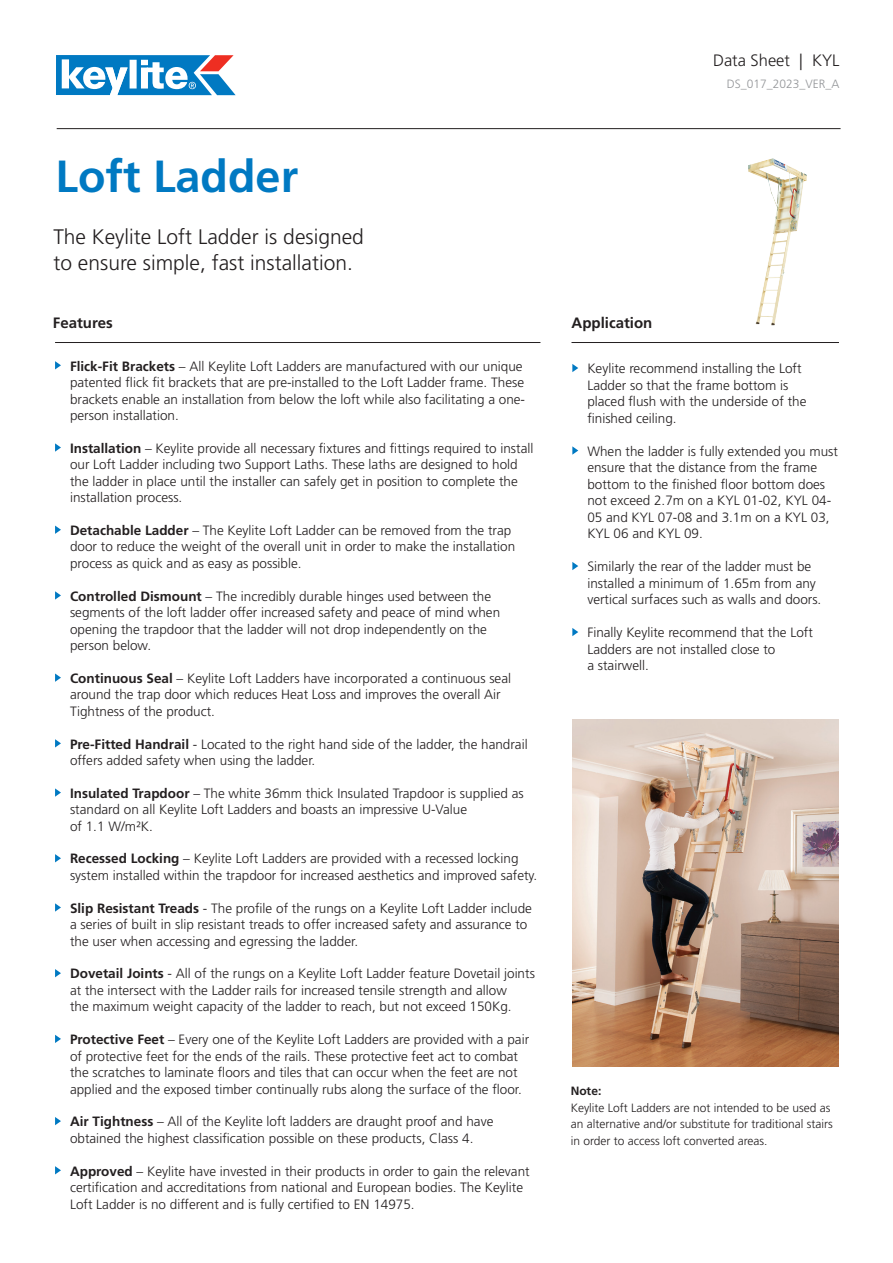
<style>
.page{position:relative;width:893px;height:1263px;background:#fff}
.page>*{position:absolute;margin:0;border:0;box-sizing:border-box;transform-origin:0 0}
.t1{font:700 45px "Frutiger LT Std";color:#0079c2}
.t2{font:300 21px/25.2px "Frutiger LT Std";color:#231f20}
.t3{font:300 16.5px "Frutiger LT Std";color:#231f20}
.t4{font:700 15px "Frutiger LT Std";color:#231f20}
.t5{font:300 13.5px/16.5px "Frutiger LT Std";color:#231f20}
.t6{font:300 12px/16.5px "Frutiger LT Std";color:#231f20}
.t7{font:300 12px "Frutiger LT Std";color:#939598}
.t8{font:700 12px "Frutiger LT Std";color:#231f20}
.s1{font-weight:700}
</style>
<div class="page">
<svg style="left:55px;top:361px;width:6px;height:8px"></svg>
<svg style="left:55px;top:443px;width:6px;height:9px"></svg>
<svg style="left:55px;top:526px;width:6px;height:8px"></svg>
<svg style="left:55px;top:591px;width:6px;height:9px"></svg>
<svg style="left:55px;top:673px;width:6px;height:9px"></svg>
<svg style="left:55px;top:739px;width:6px;height:8px"></svg>
<svg style="left:55px;top:788px;width:6px;height:9px"></svg>
<svg style="left:55px;top:854px;width:6px;height:8px"></svg>
<svg style="left:55px;top:903px;width:6px;height:9px"></svg>
<svg style="left:55px;top:969px;width:6px;height:8px"></svg>
<svg style="left:55px;top:1035px;width:6px;height:8px"></svg>
<svg style="left:55px;top:1117px;width:6px;height:8px"></svg>
<svg style="left:55px;top:1166px;width:6px;height:8px"></svg>
<svg style="left:572px;top:364px;width:6px;height:8px"></svg>
<svg style="left:572px;top:446px;width:6px;height:9px"></svg>
<svg style="left:572px;top:562px;width:6px;height:8px"></svg>
<svg style="left:572px;top:628px;width:6px;height:8px"></svg>
<img style="left:572px;top:719px;width:267px;height:348px">
<hr style="left:55px;top:342px;width:485px;height:1px;background:#231f20">
<hr style="left:571px;top:342px;width:268px;height:1px;background:#231f20">
<img style="left:748px;top:158px;width:59px;height:167px">
<svg style="left:56px;top:55px;width:180px;height:40px"></svg>
<hr style="left:57px;top:128px;width:784px;height:1px;background:#231f20">
<p class="t3" style="left:713px;top:51px;width:128px">Data Sheet | KYL</p>
<h1 class="t1" style="left:56px;top:150px;width:244px">Loft Ladder</h1>
<h2 class="t2" style="left:53px;top:225px;width:312px">The Keylite Loft Ladder is designed to ensure simple, fast installation.</h2>
<p class="t4" style="left:53px;top:314px;width:61px">Features</p>
<p class="t4" style="left:571px;top:314px;width:82px">Application</p>
<p class="t7" style="left:727px;top:78px;width:114px">DS_017_2023_VER_A</p>
<p class="t5" style="left:70px;top:358px;width:457px"><span class="s1">Flick-Fit Brackets</span> – All Keylite Loft Ladders are manufactured with our unique patented flick fit brackets that are pre-installed to the Loft Ladder frame. These brackets enable an installation from below the loft while also facilitating a one&shy;person installation.</p>
<p class="t5" style="left:70px;top:440px;width:465px"><span class="s1">Installation</span> – Keylite provide all necessary fixtures and fittings required to install our Loft Ladder including two Support Laths. These laths are designed to hold the ladder in place until the installer can safely get in position to complete the installation process.</p>
<p class="t5" style="left:70px;top:522px;width:447px"><span class="s1">Detachable Ladder</span> – The Keylite Loft Ladder can be removed from the trap door to reduce the weight of the overall unit in order to make the installation process as quick and as easy as possible.</p>
<p class="t5" style="left:70px;top:588px;width:432px"><span class="s1">Controlled Dismount</span> – The incredibly durable hinges used between the segments of the loft ladder offer increased safety and peace of mind when opening the trapdoor that the ladder will not drop independently on the person below.</p>
<p class="t5" style="left:70px;top:670px;width:443px"><span class="s1">Continuous Seal</span> – Keylite Loft Ladders have incorporated a continuous seal around the trap door which reduces Heat Loss and improves the overall Air<br>Tightness of the product.</p>
<p class="t5" style="left:70px;top:736px;width:459px"><span class="s1">Pre-Fitted Handrail</span> - Located to the right hand side of the ladder, the handrail offers added safety when using the ladder.</p>
<p class="t5" style="left:70px;top:785px;width:455px"><span class="s1">Insulated Trapdoor</span> – The white 36mm thick Insulated Trapdoor is supplied as standard on all Keylite Loft Ladders and boasts an impressive U-Value<br>of 1.1 W/m²K.</p>
<p class="t5" style="left:70px;top:851px;width:469px"><span class="s1">Recessed Locking</span> – Keylite Loft Ladders are provided with a recessed locking system installed within the trapdoor for increased aesthetics and improved safety.</p>
<p class="t5" style="left:70px;top:900px;width:463px"><span class="s1">Slip Resistant Treads</span> - The profile of the rungs on a Keylite Loft Ladder include a series of built in slip resistant treads to offer increased safety and assurance to the user when accessing and egressing the ladder.</p>
<p class="t5" style="left:70px;top:966px;width:466px"><span class="s1">Dovetail Joints</span> - All of the rungs on a Keylite Loft Ladder feature Dovetail joints at the intersect with the Ladder rails for increased tensile strength and allow<br>the maximum weight capacity of the ladder to reach, but not exceed 150Kg.</p>
<p class="t5" style="left:70px;top:1031px;width:461px"><span class="s1">Protective Feet</span> – Every one of the Keylite Loft Ladders are provided with a pair of protective feet for the ends of the rails. These protective feet act to combat the scratches to laminate floors and tiles that can occur when the feet are not applied and the exposed timber continually rubs along the surface of the floor.</p>
<p class="t5" style="left:70px;top:1113px;width:425px"><span class="s1">Air Tightness</span> – All of the Keylite loft ladders are draught proof and have obtained the highest classification possible on these products, Class 4.</p>
<p class="t5" style="left:70px;top:1163px;width:461px"><span class="s1">Approved</span> – Keylite have invested in their products in order to gain the relevant certification and accreditations from national and European bodies. The Keylite<br>Loft Ladder is no different and is fully certified to EN 14975.</p>
<p class="t5" style="left:587px;top:360px;width:221px">Keylite recommend installing the Loft<br>Ladder so that the frame bottom is placed flush with the underside of the finished ceiling.</p>
<p class="t5" style="left:587px;top:443px;width:252px">When the ladder is fully extended you must ensure that the distance from the frame bottom to the finished floor bottom does not exceed 2.7m on a KYL 01-02, KYL 04- 05 and KYL 07-08 and 3.1m on a KYL 03, KYL 06 and KYL 09.</p>
<p class="t5" style="left:587px;top:558px;width:236px">Similarly the rear of the ladder must be installed a minimum of 1.65m from any vertical surfaces such as walls and doors.</p>
<p class="t5" style="left:587px;top:624px;width:227px">Finally Keylite recommend that the Loft<br>Ladders are not installed close to<br>a stairwell.</p>
<p class="t8" style="left:571px;top:1084px;width:32px">Note:</p>
<p class="t6" style="left:571px;top:1100px;width:264px">Keylite Loft Ladders are not intended to be used as an alternative and/or substitute for traditional stairs in order to access loft converted areas.</p>
</div>
